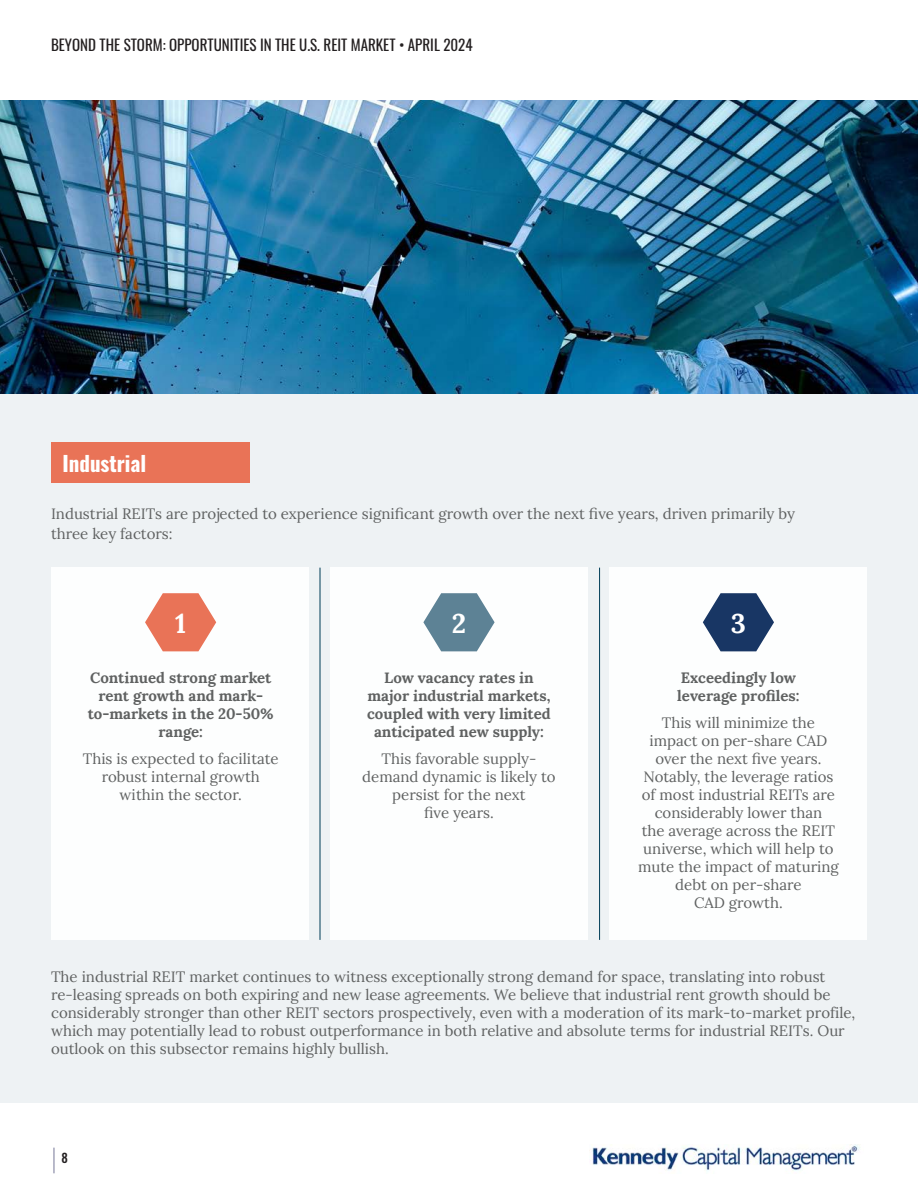
<style>
.page{position:relative;width:918px;height:1188px;background:#fff}
.page>*{position:absolute;margin:0;border:0;box-sizing:border-box;transform-origin:0 0}
.t1{font:700 27px "Lora";color:#fff}
.Sub_head{font:700 21px "Oswald";color:#fff}
.t2{font:15px/18px "Lora";color:#5f6161;text-align:center}
.t3{font:700 15px/18px "Lora";color:#5f6161;text-align:center}
.t4{font:15px "Oswald";color:#231f20}
.t5{font:500 12.6px "Oswald";color:#231f20}
.s1{font-style:inherit}
</style>
<div class="page">
<img style="left:592px;top:1144px;width:268px;height:27px">
<svg style="left:53px;top:1148px;width:1px;height:25px"></svg>
<div style="left:0;top:308px;width:918px;height:795px;background:#eef2f4"></div>
<div style="left:51px;top:568px;width:258px;height:372px;background:#fff"></div>
<div style="left:330px;top:568px;width:258px;height:372px;background:#fff"></div>
<div style="left:609px;top:568px;width:258px;height:372px;background:#fff"></div>
<svg style="left:145px;top:593px;width:71px;height:58px"></svg>
<svg style="left:423px;top:593px;width:72px;height:58px"></svg>
<svg style="left:703px;top:593px;width:71px;height:58px"></svg>
<hr style="left:320px;top:568px;width:1px;height:372px;background:#003d57">
<hr style="left:599px;top:568px;width:1px;height:372px;background:#003d57">
<img style="left:0;top:101px;width:918px;height:293px">
<div style="left:51px;top:442px;width:199px;height:41px;background:#e97357"></div>
<p class="t4" style="left:51px;top:32px;width:423px">BEYOND THE STORM: OPPORTUNITIES IN THE U.S. REIT MARKET • APRIL 2024</p>
<p class="Sub_head" style="left:63px;top:453px;width:85px">Industrial</p>
<p class="t2" style="left:51px;top:503px;width:745px;line-height:19.8px;text-align:left">Industrial REITs are projected to experience significant growth over the next five years, driven primarily by three key factors:</p>
<p class="t1" style="left:175px;top:601px;width:12px">1</p>
<p class="t3" style="left:88px;top:667px;width:188px">Continued strong market rent growth and mark&shy;to-markets in the 20-50% range:</p>
<p class="t2" style="left:83px;top:748px;width:197px">This is expected to facilitate robust internal growth within the sector.</p>
<p class="t1" style="left:452px;top:601px;width:16px">2</p>
<p class="t3" style="left:367px;top:667px;width:185px">Low vacancy rates in major industrial markets, coupled with very limited anticipated new supply:</p>
<p class="t2" style="left:362px;top:748px;width:195px">This favorable supply&shy;demand dynamic is likely to persist for the next<br>five years.</p>
<p class="t1" style="left:731px;top:601px;width:17px">3</p>
<p class="t3" style="left:677px;top:667px;width:124px;text-align:left">Exceedingly low leverage profiles:</p>
<p class="t2" style="left:638px;top:712px;width:202px">This will minimize the impact on per-share CAD over the next five years.<br>Notably, the leverage ratios of most industrial REITs are considerably lower than<br>the average across the REIT universe, which will help to mute the impact of maturing debt on per-share<br>CAD growth.</p>
<p class="t2" style="left:51px;top:967px;width:806px;text-align:left">The industrial REIT market continues to witness exceptionally strong demand for space, translating into robust re-leasing spreads on both expiring and new lease agreements. We believe that industrial rent growth should be considerably stronger than other REIT sectors prospectively, even with a moderation of its mark-to-market profile, <span class="s1">which may</span> potentially lead to robust outperformance in both relative and absolute terms for industrial REITs. Our outlook on this subsector remains highly bullish.</p>
<p class="t5" style="left:62px;top:1151px;width:8px">8</p>
</div>
